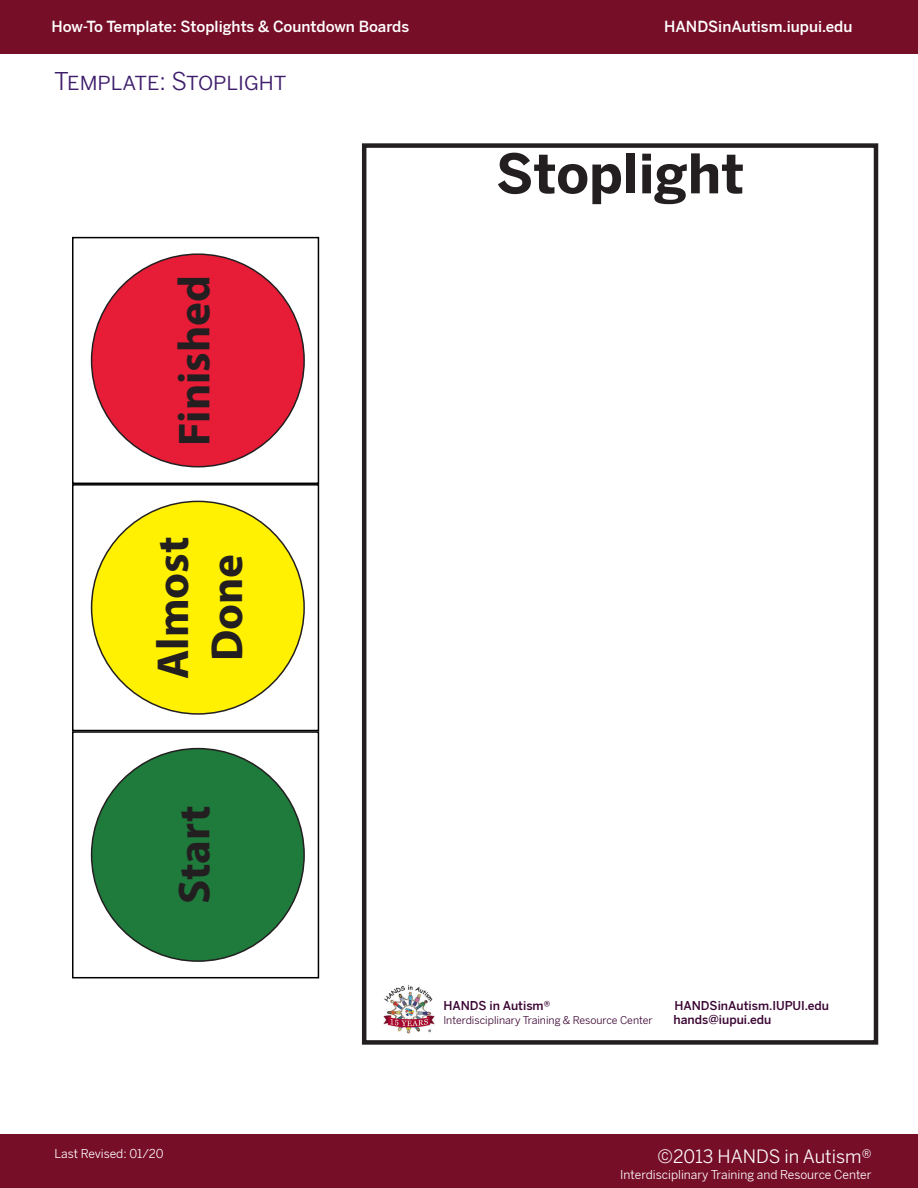
<style>
.page{position:relative;width:918px;height:1188px;background:#fff}
.page>*{position:absolute;margin:0;border:0;box-sizing:border-box;transform-origin:0 0}
.t1{font:700 54px "Benton Sans";color:#231f20}
.t2{font:700 45px/54px "Myriad Pro";color:#231f20;text-align:center}
.Subtitle{font:24px "Benton Sans";color:#3e1d6b}
.t3{font:18px "Benton Sans";color:#fff}
.t4{font:500 15px "Benton Sans";color:#fff}
.t5{font:12px "Benton Sans";color:#fff}
.Contact_Info{font:500 12px "Benton Sans";color:#3b0633}
.Contact_Info-2{font:10.5px "Benton Sans";color:#3b0633}
</style>
<div class="page">
<div style="left:0;top:0;width:918px;height:54px;background:#770e28"></div>
<div style="left:0;top:1134px;width:918px;height:54px;background:#770e28"></div>
<div style="left:362px;top:143px;width:516px;height:902px;border:4px solid #231f20"></div>
<div style="left:72px;top:731px;width:247px;height:247px;border:2px solid #000"></div>
<div style="left:92px;top:749px;width:212px;height:212px;background:#1e7b3c;border-radius:50%"></div>
<div style="left:72px;top:484px;width:247px;height:247px;border:2px solid #000"></div>
<div style="left:92px;top:501px;width:212px;height:213px;background:#fff101;border-radius:50%"></div>
<div style="left:72px;top:237px;width:247px;height:247px;border:2px solid #000"></div>
<div style="left:92px;top:254px;width:212px;height:213px;background:#e71c37;border-radius:50%"></div>
<img style="left:383px;top:985px;width:52px;height:49px">
<p class="t4" style="left:51px;top:18px;width:359px">How-To Template: Stoplights &amp; Countdown Boards</p>
<p class="t4" style="left:664px;top:18px;width:190px">HANDSinAutism.iupui.edu</p>
<p class="Subtitle" style="left:54px;top:67px;width:234px">Template: Stoplight</p>
<p class="t2" style="left:166px;top:446px;width:172px;rotate:-90deg">Finished</p>
<p class="t2" style="left:145px;top:679px;width:144px;rotate:-90deg">Almost<br>Done</p>
<p class="t2" style="left:166px;top:904px;width:100px;rotate:-90deg">Start</p>
<p class="t5" style="left:54px;top:1147px;width:111px">Last Revised: 01/20</p>
<p class="t1" style="left:496px;top:140px;width:250px">Stoplight</p>
<p class="Contact_Info" style="left:443px;top:998px;width:108px">HANDS in Autism®</p>
<p class="Contact_Info" style="left:674px;top:998px;width:156px">HANDSinAutism.IUPUI.edu</p>
<p class="Contact_Info-2" style="left:443px;top:1014px;width:211px">Interdisciplinary Training &amp; Resource Center</p>
<p class="Contact_Info" style="left:674px;top:1012px;width:99px">hands@iupui.edu</p>
<p class="t3" style="left:658px;top:1146px;width:215px">©2013 HANDS in Autism®</p>
<p class="t5" style="left:620px;top:1168px;width:253px">Interdisciplinary Training and Resource Center</p>
</div>
